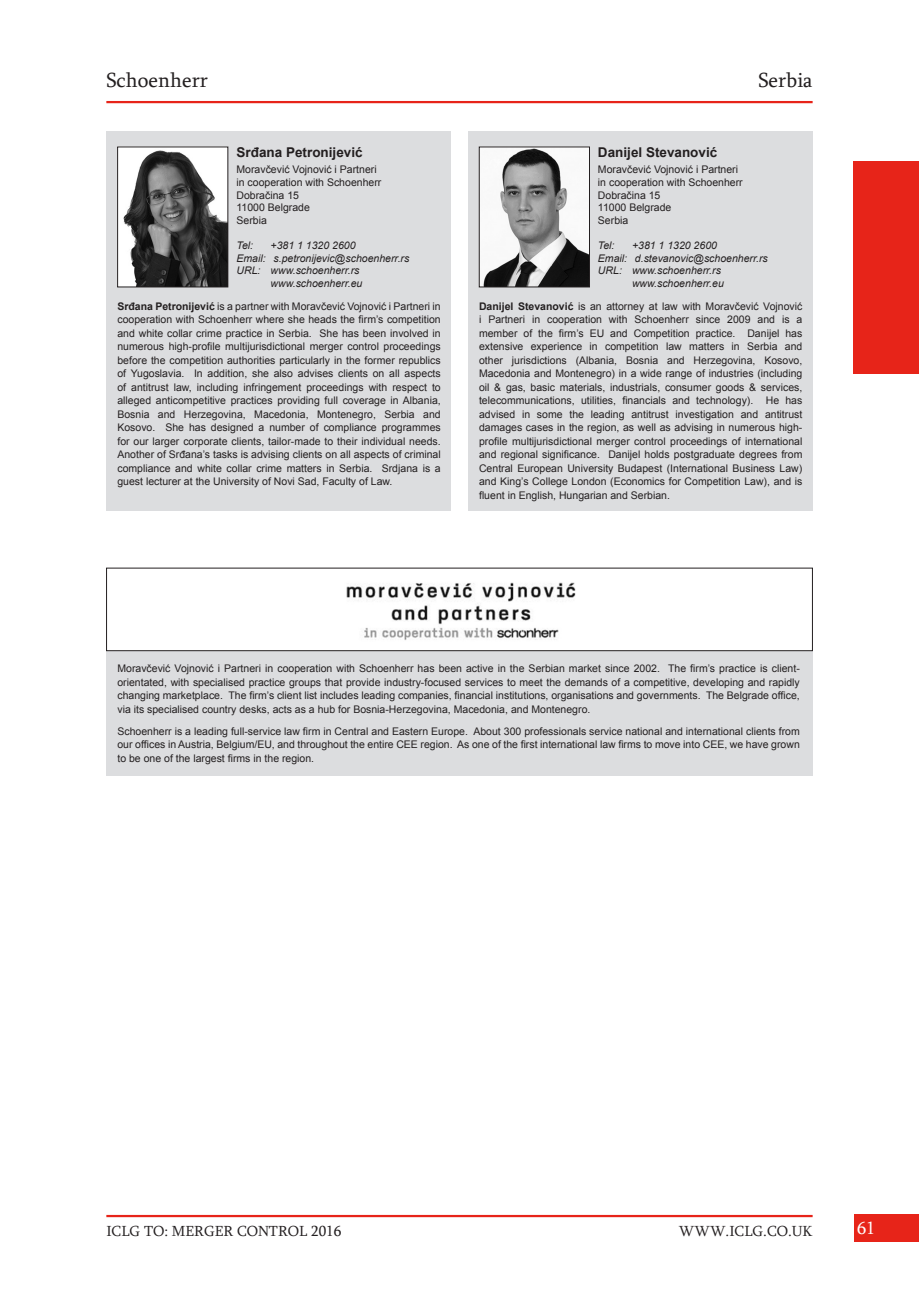
<style>
.page{position:relative;width:919px;height:1289px;background:#fff}
.page>*{position:absolute;margin:0;border:0;box-sizing:border-box;transform-origin:0 0}
.Top_-_Folio_left{font:21px "Sylfaen";color:#231f20}
.Top_-_Folio_right{font:21px "Sylfaen";color:#231f20}
.t1{font:18px "Sylfaen";color:#fff}
.t2{font:15px "Sylfaen";color:#231f20}
.BS_-_Author_name{font:700 13.5px "Arial";color:#231f20}
.BS_-_Author_Bio{font:10.5px/13.5px "Arial";color:#231f20;text-align:justify}
.BS_-_Company_details{font:10.5px/13.5px "Arial";color:#231f20;text-align:justify}
.BS_-_Contact_details{font:italic 10.5px "Arial";color:#231f20}
.BS_-_Author_Address{font:10.5px "Arial";color:#231f20}
.s1{font-weight:700}
</style>
<div class="page">
<div style="left:854px;top:1214px;width:64px;height:28px;background:#e72419"></div>
<hr style="left:106px;top:1214px;width:706px;height:3px;background:#e72419">
<hr style="left:106px;top:101px;width:706px;height:2px;background:#e72419">
<div style="left:853px;top:161px;width:65px;height:213px;background:#e72419"></div>
<div style="left:106px;top:651px;width:706px;height:124px;background:#dcdddf"></div>
<img style="left:346px;top:582px;width:230px;height:58px">
<div style="left:106px;top:568px;width:706px;height:83px;border:1px solid #231f20"></div>
<div style="left:106px;top:132px;width:345px;height:379px;background:#dcdddf"></div>
<img style="left:119px;top:149px;width:107px;height:136px">
<div style="left:117px;top:147px;width:111px;height:140px;border:1px solid #231f20"></div>
<div style="left:468px;top:132px;width:344px;height:379px;background:#dcdddf"></div>
<img style="left:481px;top:149px;width:106px;height:136px">
<div style="left:479px;top:147px;width:110px;height:140px;border:1px solid #231f20"></div>
<p class="Top_-_Folio_left" style="left:106px;top:66px;width:103px">Schoenherr</p>
<p class="Top_-_Folio_right" style="left:758px;top:66px;width:56px">Serbia</p>
<p class="BS_-_Author_name" style="left:236px;top:143px;width:128px">Srđana Petronijević</p>
<p class="BS_-_Author_Address" style="left:236px;top:163px;width:142px">Moravčević Vojnović i Partneri</p>
<p class="BS_-_Author_Address" style="left:236px;top:175px;width:146px">in cooperation with Schoenherr</p>
<p class="BS_-_Author_Address" style="left:236px;top:188px;width:64px">Dobračina 15</p>
<p class="BS_-_Author_Address" style="left:236px;top:201px;width:75px">11000 Belgrade</p>
<p class="BS_-_Author_Address" style="left:236px;top:213px;width:32px">Serbia</p>
<p class="BS_-_Contact_details" style="left:236px;top:238px;width:18px">Tel:</p>
<p class="BS_-_Contact_details" style="left:270px;top:238px;width:86px">+381 1 1320 2600</p>
<p class="BS_-_Contact_details" style="left:236px;top:251px;width:174px">Email: s.petronijevic@schoenherr.rs</p>
<p class="BS_-_Contact_details" style="left:236px;top:264px;width:124px">URL: www.schoenherr.rs</p>
<p class="BS_-_Contact_details" style="left:270px;top:276px;width:93px">www.schoenherr.eu</p>
<p class="BS_-_Author_Bio" style="left:117px;top:299px;width:325px"><span class="s1">Srđana Petronijević</span> is a partner with Moravčević Vojnović i Partneri in cooperation with Schoenherr where she heads the firm’s competition and white collar crime practice in Serbia. She has been involved in numerous high-profile multijurisdictional merger control proceedings before the competition authorities particularly in the former republics of Yugoslavia. In addition, she also advises clients on all aspects of antitrust law, including infringement proceedings with respect to alleged anticompetitive practices providing full coverage in Albania, Bosnia and Herzegovina, Macedonia, Montenegro, Serbia and Kosovo. She has designed a number of compliance programmes for our larger corporate clients, tailor-made to their individual needs.<br>Another of Srđana’s tasks is advising clients on all aspects of criminal compliance and white collar crime matters in Serbia. Srdjana is a guest lecturer at the University of Novi Sad, Faculty of Law.</p>
<p class="BS_-_Author_name" style="left:598px;top:143px;width:121px">Danijel Stevanović</p>
<p class="BS_-_Author_Address" style="left:598px;top:163px;width:142px">Moravčević Vojnović i Partneri</p>
<p class="BS_-_Author_Address" style="left:598px;top:175px;width:146px">in cooperation with Schoenherr</p>
<p class="BS_-_Author_Address" style="left:598px;top:188px;width:64px">Dobračina 15</p>
<p class="BS_-_Author_Address" style="left:598px;top:201px;width:75px">11000 Belgrade</p>
<p class="BS_-_Author_Address" style="left:598px;top:213px;width:32px">Serbia</p>
<p class="BS_-_Contact_details" style="left:598px;top:238px;width:18px">Tel:</p>
<p class="BS_-_Contact_details" style="left:632px;top:238px;width:86px">+381 1 1320 2600</p>
<p class="BS_-_Contact_details" style="left:598px;top:251px;width:171px">Email: d.stevanovic@schoenherr.rs</p>
<p class="BS_-_Contact_details" style="left:598px;top:264px;width:124px">URL: www.schoenherr.rs</p>
<p class="BS_-_Contact_details" style="left:632px;top:276px;width:93px">www.schoenherr.eu</p>
<p class="BS_-_Author_Bio" style="left:479px;top:299px;width:325px"><span class="s1">Danijel Stevanović</span> is an attorney at law with Moravčević Vojnović i Partneri in cooperation with Schoenherr since 2009 and is a member of the firm’s EU and Competition practice. Danijel has extensive experience in competition law matters in Serbia and other jurisdictions (Albania, Bosnia and Herzegovina, Kosovo, Macedonia and Montenegro) in a wide range of industries (including oil &amp; gas, basic materials, industrials, consumer goods &amp; services, telecommunications, utilities, financials and technology). He has advised in some the leading antitrust investigation and antitrust damages cases in the region, as well as advising in numerous high&shy;profile multijurisdictional merger control proceedings of international and regional significance. Danijel holds postgraduate degrees from Central European University Budapest (International Business Law) and King’s College London (Economics for Competition Law), and is fluent in English, Hungarian and Serbian.</p>
<p class="BS_-_Company_details" style="left:117px;top:662px;width:684px">Moravčević Vojnović i Partneri in cooperation with Schoenherr has been active in the Serbian market since 2002. The firm’s practice is client&shy;orientated, with specialised practice groups that provide industry-focused services to meet the demands of a competitive, developing and rapidly changing marketplace. The firm’s client list includes leading companies, financial institutions, organisations and governments. The Belgrade office, via its specialised country desks, acts as a hub for Bosnia-Herzegovina, Macedonia, and Montenegro.</p>
<p class="BS_-_Company_details" style="left:117px;top:724px;width:684px">Schoenherr is a leading full-service law firm in Central and Eastern Europe. About 300 professionals service national and international clients from our offices in Austria, Belgium/EU, and throughout the entire CEE region. As one of the first international law firms to move into CEE, we have grown to be one of the largest firms in the region.</p>
<h3 class="t2" style="left:106px;top:1221px;width:236px">ICLG TO: MERGER CONTROL 2016</h3>
<h3 class="t2" style="left:679px;top:1221px;width:135px">WWW.ICLG.CO.UK</h3>
<h2 class="t1" style="left:857px;top:1215px;width:19px">61</h2>
</div>
